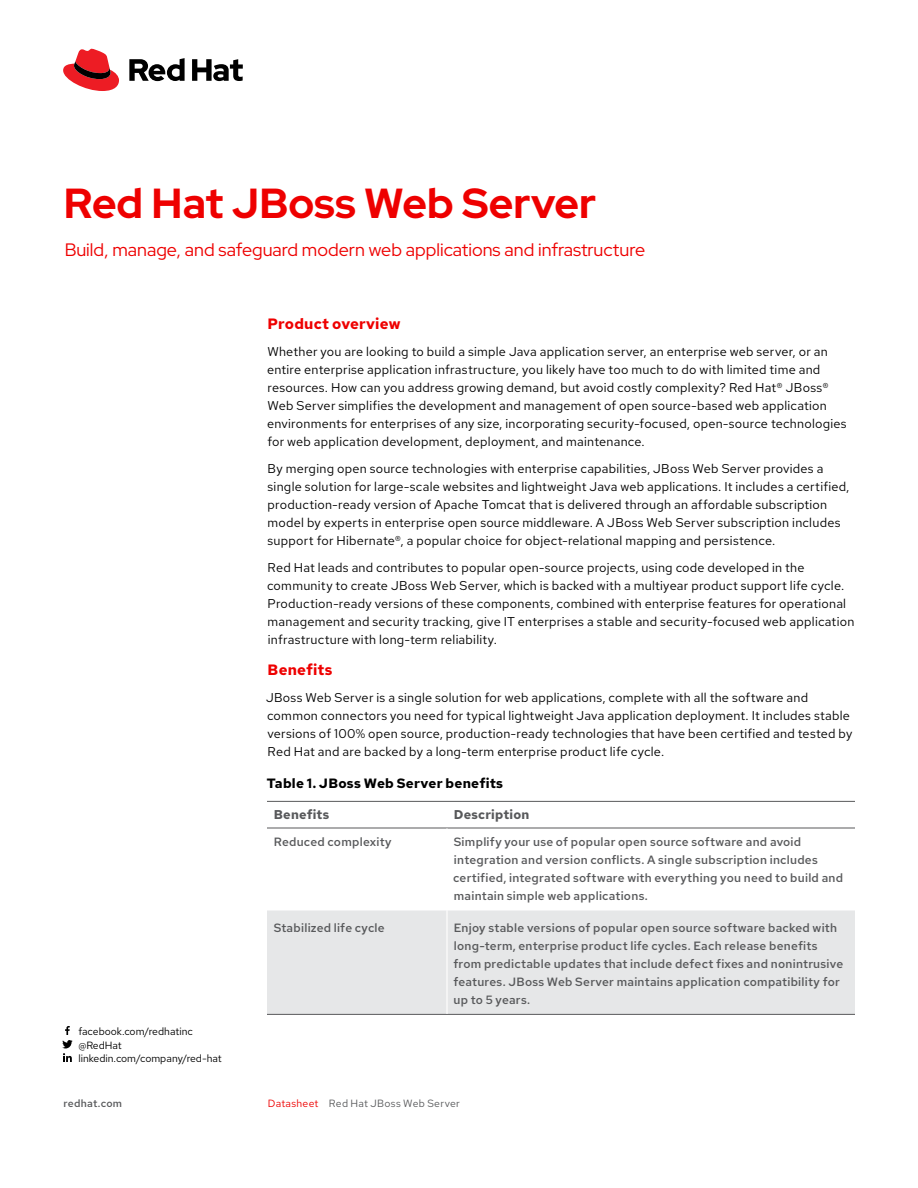
<style>
.page{position:relative;width:918px;height:1188px;background:#fff}
.page>*{position:absolute;margin:0;border:0;box-sizing:border-box;transform-origin:0 0}
.Header_-_Title{font:700 42px "Red Hat Display";color:#e00}
.Header_-_Subtitle__on_white{font:18px "Red Hat Display";color:#e00}
.Main_-_Subhead_1{font:700 15px "Red Hat Text";letter-spacing:.01em;color:#e00}
.Main_-_Table_Name{font:700 13.5px "Red Hat Text";letter-spacing:.015em;color:#000}
.Main_-_Body{font:12.75px/18px "Red Hat Text";letter-spacing:.02em;color:#000}
.Main_-_Table_Subhead_1__left-aligned{font:700 12.75px "Red Hat Text";letter-spacing:.015em;color:#58595b}
.Main_-_Table_Body__left-aligned{font:500 12px/18px "Red Hat Text";letter-spacing:.02em;color:#58595b}
.Footer_-_Social_media{font:10.5px/13.5px "Red Hat Text";color:#000}
.Footer_-_Running_Foot{font:10.5px "Red Hat Text";letter-spacing:.025em;color:#58595b}
.Footer_-_URL__Page{font:500 10.5px "Red Hat Text";letter-spacing:.025em;color:#58595b}
.s1{color:#e00}
</style>
<div class="page">
<svg style="left:62px;top:1026px;width:11px;height:36px"></svg>
<hr style="left:267px;top:801px;width:588px;height:1px;background:#58595b">
<div style="left:267px;top:910px;width:588px;height:104px;background:#e6e7e8"></div>
<hr style="left:267px;top:828px;width:180px;height:1px;background:#58595b">
<hr style="left:447px;top:828px;width:408px;height:1px;background:#58595b">
<hr style="left:267px;top:1014px;width:180px;height:1px;background:#58595b">
<hr style="left:447px;top:1014px;width:408px;height:1px;background:#58595b">
<hr style="left:446px;top:828px;width:2px;height:82px;background:#fff">
<hr style="left:446px;top:910px;width:2px;height:104px;background:#fff">
<svg style="left:63px;top:49px;width:56px;height:42px"></svg>
<svg style="left:129px;top:58px;width:114px;height:23px"></svg>
<p class="Header_-_Title" style="left:64px;top:175px;width:534px">Red Hat JBoss Web Server</p>
<p class="Header_-_Subtitle__on_white" style="left:65px;top:238px;width:582px">Build, manage, and safeguard modern web applications and infrastructure</p>
<p class="Footer_-_Social_media" style="left:78px;top:1024px;width:145px">facebook.com/redhatinc @RedHat linkedin.com/company/red-hat</p>
<p class="Main_-_Subhead_1" style="left:268px;top:313px;width:134px">Product overview</p>
<p class="Main_-_Body" style="left:267px;top:342px;width:581px">Whether you are looking to build a simple Java application server, an enterprise web server, or an entire enterprise application infrastructure, you likely have too much to do with limited time and resources. How can you address growing demand, but avoid costly complexity? Red Hat® JBoss® Web Server simplifies the development and management of open source-based web application environments for enterprises of any size, incorporating security-focused, open-source technologies for web application development, deployment, and maintenance.</p>
<p class="Main_-_Body" style="left:268px;top:459px;width:583px">By merging open source technologies with enterprise capabilities, JBoss Web Server provides a single solution for large-scale websites and lightweight Java web applications. It includes a certified, production-ready version of Apache Tomcat that is delivered through an affordable subscription model by experts in enterprise open source middleware. A JBoss Web Server subscription includes support for Hibernate®, a popular choice for object-relational mapping and persistence.</p>
<p class="Main_-_Body" style="left:267px;top:558px;width:589px">Red Hat leads and contributes to popular open-source projects, using code developed in the community to create JBoss Web Server, which is backed with a multiyear product support life cycle.<br>Production-ready versions of these components, combined with enterprise features for operational management and security tracking, give IT enterprises a stable and security-focused web application infrastructure with long-term reliability.</p>
<p class="Main_-_Subhead_1" style="left:268px;top:660px;width:66px">Benefits</p>
<p class="Main_-_Body" style="left:266px;top:688px;width:588px">JBoss Web Server is a single solution for web applications, complete with all the software and common connectors you need for typical lightweight Java application deployment. It includes stable versions of 100% open source, production-ready technologies that have been certified and tested by Red Hat and are backed by a long-term enterprise product life cycle.</p>
<p class="Main_-_Table_Name" style="left:267px;top:774px;width:238px">Table 1. JBoss Web Server benefits</p>
<p class="Main_-_Table_Subhead_1__left-aligned" style="left:274px;top:806px;width:57px">Benefits</p>
<p class="Main_-_Table_Subhead_1__left-aligned" style="left:454px;top:806px;width:77px">Description</p>
<p class="Main_-_Table_Body__left-aligned" style="left:274px;top:833px;width:119px">Reduced complexity</p>
<p class="Main_-_Table_Body__left-aligned" style="left:453px;top:833px;width:391px">Simplify your use of popular open source software and avoid integration and version conflicts. A single subscription includes certified, integrated software with everything you need to build and maintain simple web applications.</p>
<p class="Main_-_Table_Body__left-aligned" style="left:274px;top:918px;width:113px">Stabilized life cycle</p>
<p class="Main_-_Table_Body__left-aligned" style="left:453px;top:918px;width:391px">Enjoy stable versions of popular open source software backed with long-term, enterprise product life cycles. Each release benefits from predictable updates that include defect fixes and nonintrusive features. JBoss Web Server maintains application compatibility for up to 5 years.</p>
<p class="Footer_-_URL__Page" style="left:64px;top:1096px;width:60px">redhat.com</p>
<p class="Footer_-_Running_Foot" style="left:268px;top:1096px;width:193px"><span class="s1">Datasheet</span> Red Hat JBoss Web Server</p>
</div>
